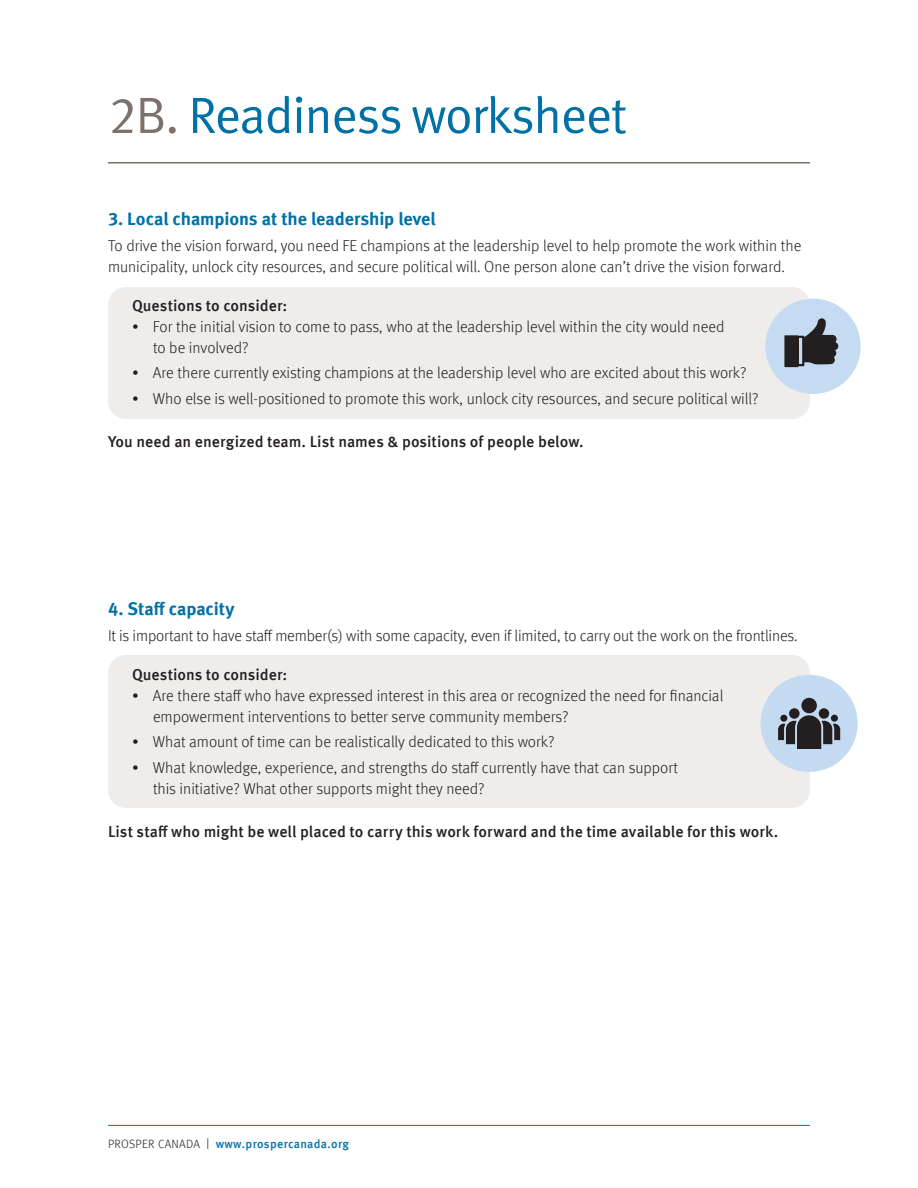
<style>
.page{position:relative;width:918px;height:1188px;background:#fff}
.page>*{position:absolute;margin:0;border:0;box-sizing:border-box;transform-origin:0 0}
.Main_headling{font:51px "Meta Offc Norm";letter-spacing:-.03em;color:#0071a7}
.Intro_copy{font:700 18px "Meta Offc";letter-spacing:-.005em;color:#0071a7}
.Body_bullet{font:300 15.75px/21px "Meta Offc";color:#231f20}
.Body{font:300 15.75px/21px "Meta Offc";letter-spacing:-.005em;color:#231f20}
.Body-2{font:500 15.75px "Meta Offc";color:#231f20}
.Body_bullet-2{font:500 15.75px "Meta Offc";color:#231f20}
.t1{font:500 12px "Meta Offc";letter-spacing:.02em;color:#0071a7}
.s1{color:#7d716c}
.s2{font-weight:300;color:#231f20}
.s3{font-weight:300;font-size:15.6px;color:#231f20}
</style>
<div class="page">
<hr style="left:108px;top:1125px;width:702px;height:1px;background:#0071a7">
<div style="left:108px;top:655px;width:702px;height:153px;background:#eeedeb;border-radius:18px"></div>
<div style="left:108px;top:287px;width:702px;height:132px;background:#eeedeb;border-radius:18px"></div>
<hr style="left:108px;top:162px;width:702px;height:2px;background:#7d716c">
<div style="left:765px;top:299px;width:96px;height:95px;background:#c4dbf1;border-radius:50%"></div>
<svg style="left:784px;top:318px;width:54px;height:49px"></svg>
<div style="left:761px;top:675px;width:97px;height:97px;background:#c3daf1;border-radius:50%"></div>
<svg style="left:778px;top:698px;width:62px;height:51px"></svg>
<p class="Main_headling" style="left:108px;top:86px;width:521px"><span class="s1">2B.</span> Readiness worksheet</p>
<p class="Intro_copy" style="left:108px;top:208px;width:329px">3. Local champions at the leadership level</p>
<p class="Body" style="left:108px;top:235px;width:695px">To drive the vision forward, you need FE champions at the leadership level to help promote the work within the municipality, unlock city resources, and secure political will. One person alone can’t drive the vision forward.</p>
<p class="Body_bullet-2" style="left:132px;top:296px;width:157px">Questions to consider:</p>
<p class="Body_bullet" style="left:153px;top:316px;width:573px;text-indent:-21px">• For the initial vision to come to pass, who at the leadership level within the city would need to be involved?</p>
<p class="Body_bullet" style="left:132px;top:363px;width:616px">• Are there currently existing champions at the leadership level who are excited about this work?</p>
<p class="Body_bullet" style="left:132px;top:388px;width:628px">• Who else is well-positioned to promote this work, unlock city resources, and secure political will?</p>
<p class="Body-2" style="left:108px;top:432px;width:477px">You need an energized team. List names &amp; positions of people below.</p>
<p class="Intro_copy" style="left:108px;top:598px;width:128px">4. Staff capacity</p>
<p class="Body" style="left:108px;top:625px;width:691px">It is important to have staff member(s) with some capacity, even if limited, to carry out the work on the frontlines.</p>
<p class="Body_bullet-2" style="left:132px;top:665px;width:157px">Questions to consider:</p>
<p class="Body_bullet" style="left:153px;top:685px;width:572px;text-indent:-21px">• Are there staff who have expressed interest in this area or recognized the need for financial empowerment interventions to better serve community members?</p>
<p class="Body_bullet" style="left:132px;top:732px;width:424px">• What amount of time can be realistically dedicated to this work?</p>
<p class="Body_bullet" style="left:153px;top:757px;width:526px;text-indent:-21px">• What knowledge, experience, and strengths do staff currently have that can support this initiative? What other supports might they need?</p>
<p class="Body-2" style="left:108px;top:822px;width:672px">List staff who might be well placed to carry this work forward and the time available for this work.</p>
<p class="t1" style="left:108px;top:1136px;width:243px"><span class="s2">PROSPER CANADA</span> <span class="s3">I</span> www.prospercanada.org</p>
</div>
